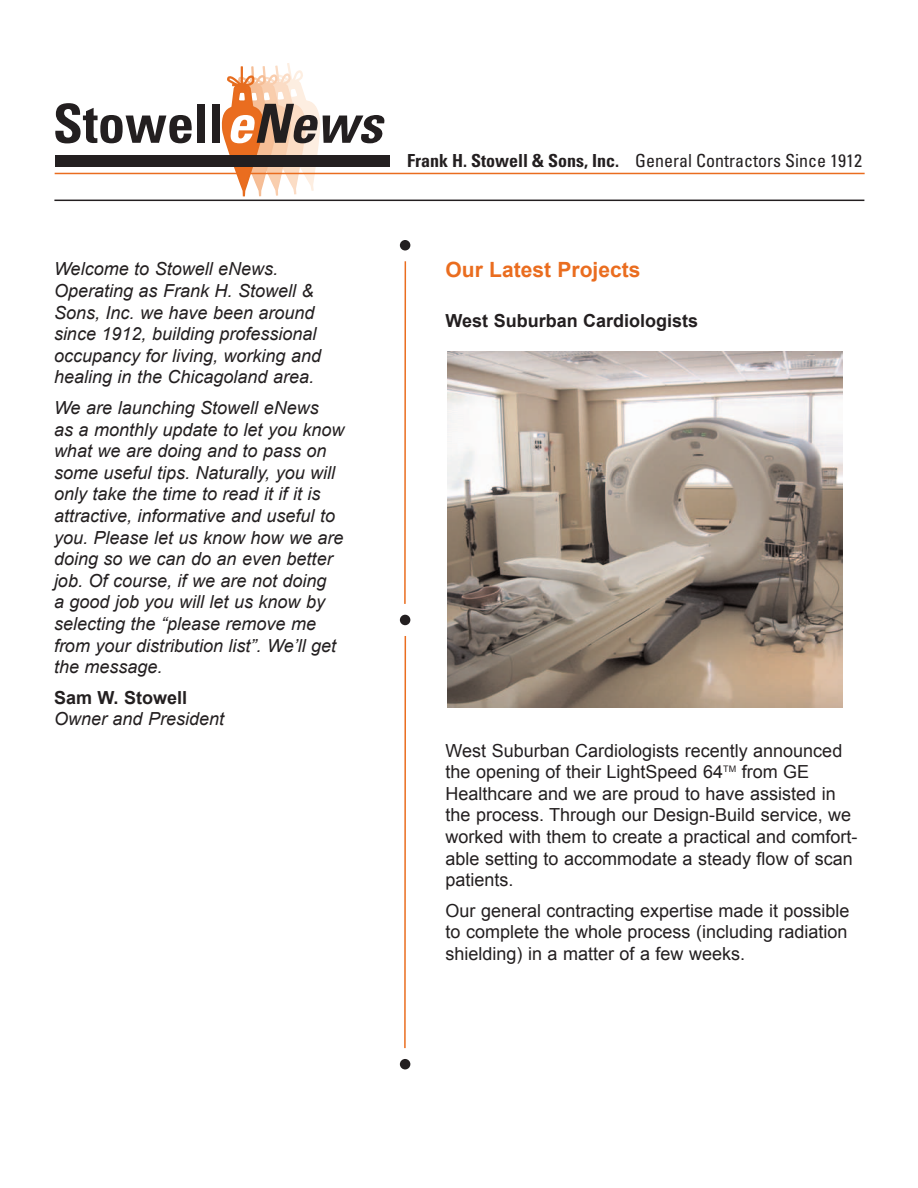
<style>
.page{position:relative;width:918px;height:1188px;background:#fff}
.page>*{position:absolute;margin:0;border:0;box-sizing:border-box;transform-origin:0 0}
.t1{font:700 21px "Arial";color:#ea6d1f}
.t2{font:italic 18px/21.6px "Arial";color:#231f20}
.t3{font:18px/21.6px "Arial";color:#231f20}
.t4{font:condensed 18px "Univers";color:#231f20}
.t5{font:700 18px "Arial";color:#231f20}
.s1{font-weight:700}
</style>
<div class="page">
<img style="left:447px;top:352px;width:395px;height:356px">
<hr style="left:404px;top:261px;width:2px;height:343px;background:#ea6d1f">
<div style="left:400px;top:615px;width:10px;height:10px;background:#231f20;border-radius:50%"></div>
<hr style="left:404px;top:636px;width:2px;height:412px;background:#ea6d1f">
<div style="left:400px;top:1059px;width:10px;height:10px;background:#231f20;border-radius:50%"></div>
<div style="left:400px;top:240px;width:10px;height:10px;background:#231f20;border-radius:50%"></div>
<svg style="left:55px;top:103px;width:137px;height:40px"></svg>
<div style="left:198px;top:104px;width:7px;height:39px;background:#231f20"></div>
<div style="left:213px;top:104px;width:7px;height:39px;background:#231f20"></div>
<svg style="left:220px;top:63px;width:166px;height:134px"></svg>
<div style="left:55px;top:155px;width:335px;height:12px;background:#231f20"></div>
<hr style="left:55px;top:173px;width:810px;height:1px;background:#ea6d1f">
<hr style="left:54px;top:200px;width:810px;height:1px;background:#231f20">
<p class="t2" style="left:54px;top:258px;width:269px">Welcome to Stowell eNews.<br>Operating as Frank H. Stowell &amp;<br>Sons, Inc. we have been around since 1912, building professional occupancy for living, working and healing in the Chicagoland area.</p>
<p class="t2" style="left:54px;top:397px;width:292px">We are launching Stowell eNews<br>as a monthly update to let you know what we are doing and to pass on some useful tips. Naturally, you will only take the time to read it if it is attractive, informative and useful to you. Please let us know how we are doing so we can do an even better job. Of course, if we are not doing<br>a good job you will let us know by selecting the “please remove me from your distribution list”. We’ll get the message.</p>
<p class="t5" style="left:54px;top:687px;width:135px">Sam W. Stowell</p>
<p class="t2" style="left:54px;top:708px;width:172px">Owner and President</p>
<p class="t4" style="left:407px;top:154px;width:456px"><span class="s1">Frank H. Stowell &amp; Sons, Inc.</span> General Contractors Since 1912</p>
<p class="t1" style="left:446px;top:258px;width:196px">Our Latest Projects</p>
<p class="t5" style="left:446px;top:310px;width:254px">West Suburban Cardiologists</p>
<p class="t3" style="left:446px;top:740px;width:414px">West Suburban Cardiologists recently announced the opening of their LightSpeed 64<sup>TM</sup> from GE Healthcare and we are proud to have assisted in the process. Through our Design-Build service, we worked with them to create a practical and comfort&shy;able setting to accommodate a steady flow of scan patients.</p>
<p class="t3" style="left:446px;top:900px;width:406px;text-align:justify">Our general contracting expertise made it possible to complete the whole process (including radiation shielding) in a matter of a few weeks.</p>
</div>
